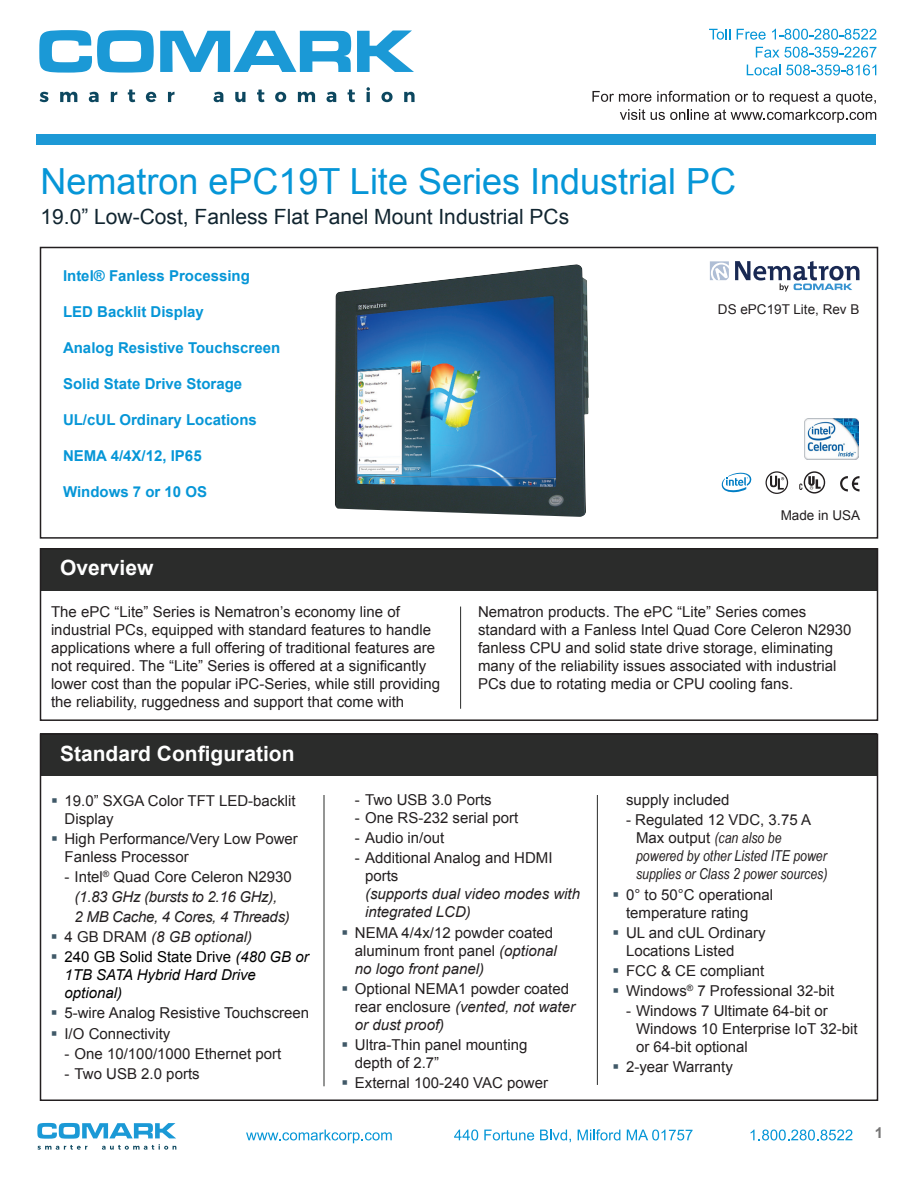
<style>
.page{position:relative;width:918px;height:1188px;background:#fff}
.page>*{position:absolute;margin:0;border:0;box-sizing:border-box;transform-origin:0 0}
.t1{font:36px "Arial";color:#0696d7}
.t2{font:21px "Arial";color:#112530}
.t3{font:700 21px "Arial";color:#fff}
.t4{font:15px/18px "Arial";color:#231f20}
.t5{font:700 15px "Arial";color:#0696d7}
.t6{font:italic 15px/20px "Arial";letter-spacing:-.02em;color:#231f20;text-align:center}
.t7{font:italic 15px/18px "Arial Narrow";color:#231f20}
.t8{font:italic 15px/18px "Arial";color:#231f20}
.t9{font:italic 15px/18px "Arial";color:#000}
.t10{font:700 15px "Arial";color:#767575}
.t11{font:13.5px "Arial";color:#231f20}
.s1{color:#405968}
.s2{font-style:normal}
.s3{font-style:italic}
.s4{font-family:"Arial";font-style:normal}
</style>
<div class="page">
<svg style="left:592px;top:90px;width:284px;height:33px"></svg>
<svg style="left:39px;top:30px;width:115px;height:43px"></svg>
<svg style="left:160px;top:31px;width:191px;height:41px"></svg>
<svg style="left:357px;top:30px;width:57px;height:42px"></svg>
<svg style="left:40px;top:92px;width:8px;height:10px"></svg>
<svg style="left:60px;top:92px;width:17px;height:10px"></svg>
<svg style="left:89px;top:92px;width:10px;height:10px"></svg>
<svg style="left:111px;top:92px;width:6px;height:10px"></svg>
<svg style="left:128px;top:90px;width:7px;height:12px"></svg>
<svg style="left:146px;top:92px;width:11px;height:10px"></svg>
<svg style="left:168px;top:92px;width:7px;height:10px"></svg>
<svg style="left:214px;top:92px;width:9px;height:10px"></svg>
<svg style="left:235px;top:92px;width:10px;height:10px"></svg>
<svg style="left:257px;top:90px;width:8px;height:12px"></svg>
<svg style="left:275px;top:92px;width:11px;height:10px"></svg>
<svg style="left:298px;top:92px;width:17px;height:10px"></svg>
<svg style="left:327px;top:92px;width:9px;height:10px"></svg>
<svg style="left:348px;top:90px;width:7px;height:12px"></svg>
<svg style="left:366px;top:87px;width:4px;height:15px"></svg>
<svg style="left:381px;top:92px;width:12px;height:10px"></svg>
<svg style="left:404px;top:92px;width:11px;height:10px"></svg>
<div style="left:36px;top:134px;width:840px;height:11px;background:#1d99d6"></div>
<svg style="left:246px;top:1130px;width:146px;height:13px"></svg>
<svg style="left:454px;top:1130px;width:24px;height:10px"></svg>
<svg style="left:484px;top:1130px;width:50px;height:10px"></svg>
<svg style="left:540px;top:1130px;width:31px;height:12px"></svg>
<svg style="left:578px;top:1129px;width:42px;height:11px"></svg>
<svg style="left:627px;top:1130px;width:66px;height:10px"></svg>
<svg style="left:751px;top:1130px;width:101px;height:10px"></svg>
<svg style="left:37px;top:1123px;width:139px;height:27px"></svg>
<svg style="left:709px;top:29px;width:21px;height:11px"></svg>
<svg style="left:737px;top:29px;width:29px;height:11px"></svg>
<svg style="left:772px;top:29px;width:104px;height:11px"></svg>
<svg style="left:756px;top:47px;width:120px;height:11px"></svg>
<svg style="left:747px;top:65px;width:33px;height:10px"></svg>
<svg style="left:786px;top:65px;width:90px;height:10px"></svg>
<div style="left:40px;top:734px;width:838px;height:42px;background:#2b2c2b"></div>
<div style="left:40px;top:247px;width:838px;height:292px;border:2px solid #231f20"></div>
<div style="left:40px;top:734px;width:838px;height:367px;border:2px solid #231f20"></div>
<svg style="left:721px;top:472px;width:31px;height:21px"></svg>
<svg style="left:799px;top:471px;width:26px;height:23px"></svg>
<svg style="left:840px;top:476px;width:20px;height:15px"></svg>
<div style="left:766px;top:471px;width:22px;height:23px;border:1px solid #231f20;border-radius:50%"></div>
<svg style="left:770px;top:476px;width:14px;height:14px"></svg>
<svg style="left:710px;top:261px;width:19px;height:19px"></svg>
<svg style="left:735px;top:261px;width:124px;height:31px"></svg>
<hr style="left:324px;top:795px;width:1px;height:291px;background:#2b2c2b">
<hr style="left:597px;top:795px;width:1px;height:290px;background:#2b2c2b">
<img style="left:805px;top:419px;width:54px;height:41px">
<div style="left:40px;top:548px;width:838px;height:42px;background:#2b2c2b"></div>
<div style="left:40px;top:548px;width:838px;height:173px;border:2px solid #231f20"></div>
<hr style="left:460px;top:607px;width:1px;height:102px;background:#2b2c2b">
<img style="left:335px;top:264px;width:254px;height:253px">
<h1 class="t1" style="left:40px;top:158px;width:697px">Nematron ePC19T Lite Series Industrial PC</h1>
<h2 class="t2" style="left:40px;top:202px;width:530px">19.0” Low-Cost, Fanless Flat Panel Mount Industrial PCs</h2>
<p class="t5" style="left:63px;top:266px;width:188px">Intel® Fanless Processing</p>
<p class="t5" style="left:63px;top:302px;width:142px">LED Backlit Display</p>
<p class="t5" style="left:63px;top:338px;width:219px">Analog Resistive Touchscreen</p>
<p class="t5" style="left:63px;top:374px;width:181px">Solid State Drive Storage</p>
<p class="t5" style="left:63px;top:410px;width:195px">UL/cUL Ordinary Locations</p>
<p class="t5" style="left:63px;top:446px;width:140px">NEMA 4/4X/12, IP65</p>
<p class="t5" style="left:63px;top:482px;width:146px">Windows 7 or 10 OS</p>
<p class="t11" style="left:718px;top:301px;width:143px">DS ePC19T Lite, Rev B</p>
<p class="t11" style="left:781px;top:506px;width:81px">Made in USA</p>
<h2 class="t3" style="left:60px;top:554px;width:95px">Overview</h2>
<p class="t4" style="left:51px;top:602px;width:391px">The ePC “Lite” Series is Nematron’s economy line of industrial PCs, equipped with standard features to handle applications where a full offering of traditional features are not required. The “Lite” Series is offered at a significantly lower cost than the popular iPC-Series, while still providing the reliability, ruggedness and support that come with</p>
<p class="t4" style="left:478px;top:603px;width:375px">Nematron products. The ePC “Lite” Series comes standard with a Fanless Intel Quad Core Celeron N2930 fanless CPU and solid state drive storage, eliminating many of the reliability issues associated with industrial PCs due to rotating media or CPU cooling fans.</p>
<h2 class="t3" style="left:60px;top:739px;width:236px">Standard Configuration</h2>
<p class="t4" style="left:65px;top:792px;width:233px;text-indent:-14px"><span class="s1">▪</span> 19.0” SXGA Color TFT LED-backlit<br>Display</p>
<p class="t4" style="left:65px;top:830px;width:235px;text-indent:-14px"><span class="s1">▪</span> High Performance/Very Low Power<br>Fanless Processor</p>
<p class="t6" style="left:64px;top:867px;width:229px"><span class="s2">- Intel</span><sup>®</sup> <span class="s2">Quad Core Celeron N2930 </span>(1.83 GHz (bursts to 2.16 GHz),<br>2 MB Cache, 4 Cores, 4 Threads)</p>
<p class="t8" style="left:51px;top:928px;width:203px"><span class="s1">▪</span> <span class="s2">4 GB DRAM</span> (8 GB optional)</p>
<p class="t9" style="left:65px;top:948px;width:246px;text-indent:-14px"><span class="s1">▪</span> <span class="s2">240 GB Solid State Drive</span> (480 GB or<br>1TB SATA Hybrid Hard Drive optional)</p>
<p class="t4" style="left:51px;top:1004px;width:260px"><span class="s1">▪</span> 5-wire Analog Resistive Touchscreen</p>
<p class="t4" style="left:51px;top:1025px;width:121px"><span class="s1">▪</span> I/O Connectivity</p>
<p class="t4" style="left:64px;top:1045px;width:218px">- One 10/100/1000 Ethernet port</p>
<p class="t4" style="left:64px;top:1065px;width:137px">- Two USB 2.0 ports</p>
<p class="t4" style="left:355px;top:791px;width:138px">- Two USB 3.0 Ports</p>
<p class="t4" style="left:355px;top:809px;width:165px">- One RS-232 serial port</p>
<p class="t4" style="left:355px;top:829px;width:91px">- Audio in/out</p>
<p class="t4" style="left:365px;top:849px;width:189px;text-indent:-10px">- Additional Analog and HDMI ports</p>
<p class="t8" style="left:365px;top:885px;width:217px">(supports dual video modes with integrated LCD)</p>
<p class="t4" style="left:355px;top:924px;width:203px;text-indent:-14px"><span class="s1">▪</span> NEMA 4/4x/12 powder coated aluminum front panel <span class="s3">(optional no logo front panel)</span></p>
<p class="t4" style="left:355px;top:980px;width:222px;text-indent:-14px"><span class="s1">▪</span> Optional NEMA1 powder coated rear enclosure <span class="s3">(vented, not water or dust proof)</span></p>
<p class="t4" style="left:355px;top:1036px;width:174px;text-indent:-14px"><span class="s1">▪</span> Ultra-Thin panel mounting depth of 2.7”</p>
<p class="t4" style="left:341px;top:1074px;width:208px"><span class="s1">▪</span> External 100-240 VAC power</p>
<p class="t4" style="left:626px;top:791px;width:105px">supply included</p>
<p class="t4" style="left:626px;top:811px;width:187px">- Regulated 12 VDC, 3.75 A</p>
<p class="t7" style="left:636px;top:829px;width:193px"><span class="s4">Max output</span> (can also be powered by other Listed ITE power supplies or Class 2 power sources)</p>
<p class="t4" style="left:626px;top:885px;width:148px;text-indent:-14px"><span class="s1">▪</span> 0° to 50°C operational temperature rating</p>
<p class="t4" style="left:626px;top:924px;width:141px;text-indent:-14px"><span class="s1">▪</span> UL and cUL Ordinary<br>Locations Listed</p>
<p class="t4" style="left:613px;top:962px;width:153px"><span class="s1">▪</span> FCC &amp; CE compliant</p>
<p class="t4" style="left:613px;top:982px;width:223px"><span class="s1">▪</span> Windows<sup>®</sup> 7 Professional 32-bit</p>
<p class="t4" style="left:636px;top:1002px;width:223px;text-indent:-10px">- Windows 7 Ultimate 64-bit or<br>Windows 10 Enterprise IoT 32-bit or 64-bit optional</p>
<p class="t4" style="left:613px;top:1058px;width:122px"><span class="s1">▪</span> 2-year Warranty</p>
<p class="t10" style="left:875px;top:1123px;width:10px">1</p>
</div>
